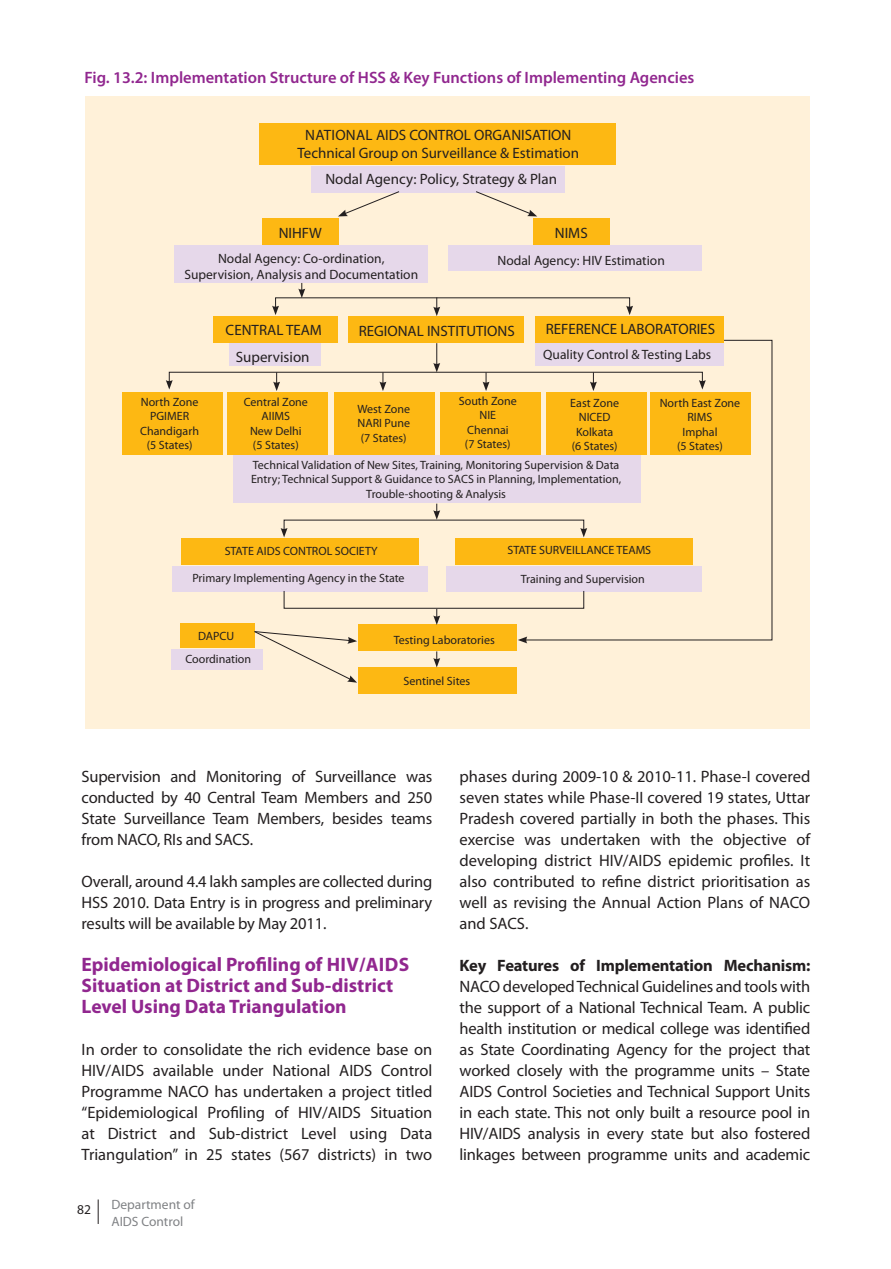
<style>
.page{position:relative;width:891px;height:1269px;background:#fff}
.page>*{position:absolute;margin:0;border:0;box-sizing:border-box;transform-origin:0 0}
.t1{font:700 19.5px/21px "Myriad Pro";color:#91278f}
.t2{font:16.5px/21px "Myriad Pro";letter-spacing:-.01em;color:#231f20;text-align:justify}
.t3{font:600 16.5px "Myriad Pro";color:#91278f}
.t4{font:700 16.5px "Myriad Pro";letter-spacing:-.01em;color:#231f20}
.t5{font:15px/18px "Myriad Pro";color:#231f20;text-align:center}
.t6{font:13.5px/16.2px "Myriad Pro";color:#231f20;text-align:center}
.t7{font:13.5px/16.2px "Myriad Pro";color:#808285}
.t8{font:12px/14.4px "Myriad Pro";color:#231f20;text-align:center}
</style>
<div class="page">
<svg style="left:98px;top:1200px;width:1px;height:24px"></svg>
<div style="left:85px;top:97px;width:725px;height:632px;background:#fff1d9"></div>
<div style="left:260px;top:123px;width:356px;height:42px;background:#fdb813"></div>
<div style="left:311px;top:166px;width:254px;height:26px;background:#e6d8ea"></div>
<div style="left:262px;top:218px;width:77px;height:27px;background:#fdb813"></div>
<div style="left:534px;top:218px;width:76px;height:27px;background:#fdb813"></div>
<div style="left:174px;top:245px;width:253px;height:38px;background:#e6d8ea"></div>
<div style="left:448px;top:245px;width:254px;height:26px;background:#e6d8ea"></div>
<div style="left:213px;top:316px;width:125px;height:27px;background:#fdb813"></div>
<div style="left:229px;top:343px;width:92px;height:23px;background:#e6d8ea"></div>
<div style="left:348px;top:316px;width:176px;height:27px;background:#fdb813"></div>
<div style="left:535px;top:316px;width:189px;height:27px;background:#fdb813"></div>
<div style="left:122px;top:392px;width:101px;height:62px;background:#fdb813"></div>
<div style="left:228px;top:392px;width:100px;height:62px;background:#fdb813"></div>
<div style="left:334px;top:392px;width:100px;height:62px;background:#fdb813"></div>
<div style="left:440px;top:392px;width:101px;height:62px;background:#fdb813"></div>
<div style="left:233px;top:455px;width:408px;height:47px;background:#e6d8ea"></div>
<div style="left:181px;top:538px;width:237px;height:27px;background:#fdb813"></div>
<div style="left:172px;top:566px;width:255px;height:25px;background:#e6d8ea"></div>
<div style="left:455px;top:538px;width:238px;height:27px;background:#fdb813"></div>
<div style="left:446px;top:566px;width:255px;height:25px;background:#e6d8ea"></div>
<div style="left:180px;top:624px;width:75px;height:24px;background:#fdb813"></div>
<div style="left:171px;top:649px;width:92px;height:20px;background:#e6d8ea"></div>
<div style="left:359px;top:624px;width:158px;height:27px;background:#fdb813"></div>
<div style="left:359px;top:667px;width:158px;height:26px;background:#fdb813"></div>
<svg style="left:475px;top:191px;width:62px;height:25px"></svg>
<svg style="left:338px;top:191px;width:62px;height:25px"></svg>
<svg style="left:298px;top:283px;width:7px;height:14px"></svg>
<svg style="left:626px;top:306px;width:7px;height:9px"></svg>
<svg style="left:272px;top:306px;width:7px;height:9px"></svg>
<svg style="left:433px;top:297px;width:7px;height:19px"></svg>
<div style="left:169px;top:372px;width:534px;height:11px;border:1px solid #231f20"></div>
<svg style="left:166px;top:380px;width:7px;height:10px"></svg>
<svg style="left:433px;top:343px;width:7px;height:29px"></svg>
<svg style="left:273px;top:372px;width:7px;height:19px"></svg>
<svg style="left:379px;top:372px;width:7px;height:19px"></svg>
<svg style="left:483px;top:372px;width:7px;height:19px"></svg>
<svg style="left:281px;top:528px;width:7px;height:9px"></svg>
<svg style="left:433px;top:504px;width:7px;height:16px"></svg>
<div style="left:284px;top:591px;width:300px;height:18px;border:1px solid #231f20"></div>
<svg style="left:433px;top:609px;width:7px;height:16px"></svg>
<svg style="left:433px;top:651px;width:7px;height:16px"></svg>
<svg style="left:254px;top:631px;width:103px;height:52px"></svg>
<svg style="left:524px;top:340px;width:249px;height:301px"></svg>
<svg style="left:518px;top:637px;width:9px;height:6px"></svg>
<p class="t3" style="left:84px;top:68px;width:611px">Fig. 13.2: Implementation Structure of HSS &amp; Key Functions of Implementing Agencies</p>
<p class="t5" style="left:297px;top:126px;width:283px">NATIONAL AIDS CONTROL ORGANISATION<br>Technical Group on Surveillance &amp; Estimation</p>
<p class="t5" style="left:325px;top:170px;width:233px">Nodal Agency: Policy, Strategy &amp; Plan</p>
<p class="t5" style="left:279px;top:224px;width:45px">NIHFW</p>
<p class="t5" style="left:555px;top:224px;width:34px">NIMS</p>
<p class="t6" style="left:184px;top:250px;width:235px">Nodal Agency: Co-ordination,<br>Supervision, Analysis and Documentation</p>
<p class="t6" style="left:498px;top:252px;width:169px">Nodal Agency: HIV Estimation</p>
<p class="t5" style="left:226px;top:317px;width:98px;line-height:26.2px">CENTRAL TEAM<br>Supervision</p>
<p class="t5" style="left:359px;top:322px;width:158px">REGIONAL INSTITUTIONS</p>
<p class="t5" style="left:546px;top:321px;width:171px">REFERENCE LABORATORIES</p>
<p class="t6" style="left:543px;top:347px;width:169px">Quality Control &amp; Testing Labs</p>
<p class="t8" style="left:140px;top:395px;width:60px">North Zone<br>PGIMER<br>Chandigarh (5 States)</p>
<p class="t8" style="left:244px;top:395px;width:66px">Central Zone<br>AIIMS<br>New Delhi (5 States)</p>
<p class="t8" style="left:357px;top:402px;width:54px;text-align:justify">West Zone NARI Pune (7 States)</p>
<p class="t8" style="left:459px;top:394px;width:60px">South Zone<br>NIE<br>Chennai<br>(7 States)</p>
<p class="t8" style="left:570px;top:396px;width:50px">East Zone<br>NICED<br>Kolkata (6 States)</p>
<p class="t8" style="left:660px;top:396px;width:82px">North East Zone<br>RIMS<br>Imphal<br>(5 States)</p>
<p class="t8" style="left:251px;top:458px;width:372px">Technical Validation of New Sites, Training, Monitoring Supervision &amp; Data<br>Entry; Technical Support &amp; Guidance to SACS in Planning, Implementation,<br>Trouble-shooting &amp; Analysis</p>
<p class="t8" style="left:225px;top:544px;width:155px">STATE AIDS CONTROL SOCIETY</p>
<p class="t8" style="left:507px;top:543px;width:145px">STATE SURVEILLANCE TEAMS</p>
<p class="t8" style="left:192px;top:571px;width:214px">Primary Implementing Agency in the State</p>
<p class="t8" style="left:521px;top:572px;width:125px">Training and Supervision</p>
<p class="t8" style="left:185px;top:625px;width:67px;line-height:23px">DAPCU<br>Coordination</p>
<p class="t8" style="left:394px;top:633px;width:103px">Testing Laboratories</p>
<p class="t8" style="left:404px;top:674px;width:68px">Sentinel Sites</p>
<p class="t2" style="left:82px;top:766px;width:352px">Supervision and Monitoring of Surveillance was conducted by 40 Central Team Members and 250<br>State Surveillance Team Members, besides teams from NACO, RIs and SACS.</p>
<p class="t2" style="left:82px;top:871px;width:352px">Overall, around 4.4 lakh samples are collected during HSS 2010. Data Entry is in progress and preliminary results will be available by May 2011.</p>
<p class="t1" style="left:82px;top:954px;width:329px">Epidemiological Profiling of HIV/AIDS<br>Situation at District and Sub-district<br>Level Using Data Triangulation</p>
<p class="t2" style="left:82px;top:1039px;width:352px">In order to consolidate the rich evidence base on HIV/AIDS available under National AIDS Control Programme NACO has undertaken a project titled “Epidemiological Profiling of HIV/AIDS Situation at District and Sub-district Level using Data Triangulation” in 25 states (567 districts) in two</p>
<p class="t6" style="left:77px;top:1202px;width:15px">82</p>
<p class="t7" style="left:111px;top:1197px;width:85px">Department of<br>AIDS Control</p>
<p class="t2" style="left:460px;top:766px;width:352px">phases during 2009-10 &amp; 2010-11. Phase-I covered seven states while Phase-II covered 19 states, Uttar Pradesh covered partially in both the phases. This exercise was undertaken with the objective of developing district HIV/AIDS epidemic profiles. It also contributed to refine district prioritisation as well as revising the Annual Action Plans of NACO and SACS.</p>
<p class="t4" style="left:460px;top:956px;width:353px">Key Features of Implementation Mechanism:</p>
<p class="t2" style="left:460px;top:976px;width:352px">NACO developed Technical Guidelines and tools with the support of a National Technical Team. A public health institution or medical college was identified as State Coordinating Agency for the project that worked closely with the programme units – State AIDS Control Societies and Technical Support Units in each state. This not only built a resource pool in HIV/AIDS analysis in every state but also fostered linkages between programme units and academic</p>
</div>
